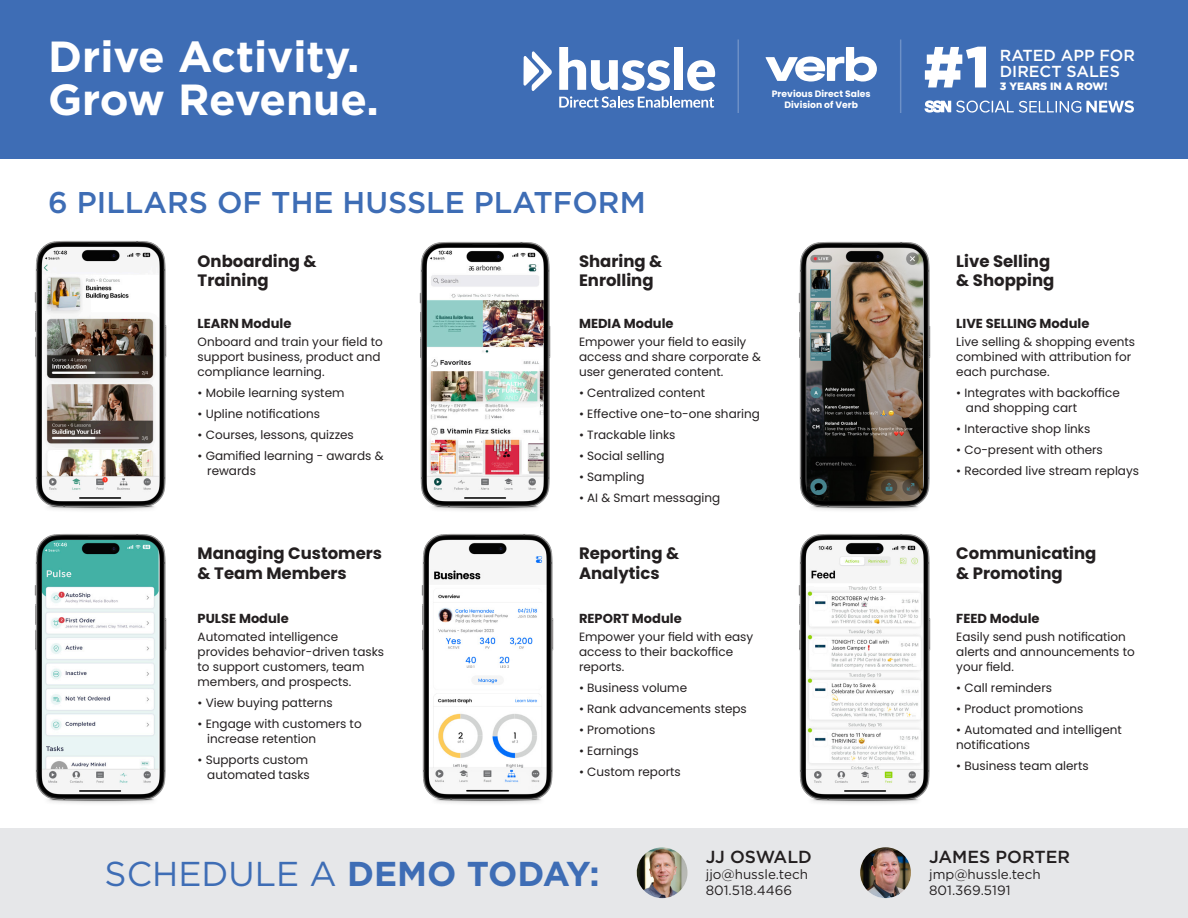
<style>
.page{position:relative;width:1188px;height:918px;background:#fff}
.page>*{position:absolute;margin:0;border:0;box-sizing:border-box;transform-origin:0 0}
.t1{font:900 57.9px "Gotham";color:#fff}
.t2{font:700 43.5px "Gotham";color:#fff}
.t3{font:700 34.5px "Gotham";color:#3e6db5}
.t4{font:500 30px "Gotham";color:#3e6db5}
.t5{font:500 17.4px "Gotham";color:#231f20}
.t6{font:700 16.5px/19.8px "Poppins";color:#231f20}
.t7{font:500 15.9px/15.9px "Gotham";color:#fff}
.t8{font:13.5px/16px "Gotham";color:#231f20}
.t9{font:700 13.05px "Poppins";color:#231f20}
.t10{font:12px/15px "Poppins";color:#231f20}
.t11{font:900 10.65px "Gotham";color:#fff}
.t12{font:700 9.15px/11.1px "Poppins";color:#fff;text-align:center}
.s1{font-weight:400}
</style>
<div class="page">
<div style="left:0;top:0;width:1188px;height:158px;background:#3e6db5"></div>
<div style="left:0;top:829px;width:1188px;height:89px;background:#e6e7e9"></div>
<svg style="left:925px;top:100px;width:209px;height:13px"></svg>
<img style="left:637px;top:847px;width:51px;height:51px;border-radius:25px">
<img style="left:860px;top:847px;width:51px;height:51px;border-radius:25px">
<svg style="left:765px;top:47px;width:112px;height:35px"></svg>
<hr style="left:737px;top:39px;width:2px;height:74px;background:#fff">
<hr style="left:900px;top:39px;width:1px;height:74px;background:#fff">
<svg style="left:559px;top:47px;width:156px;height:61px"></svg>
<svg style="left:524px;top:51px;width:28px;height:40px"></svg>
<img style="left:34px;top:241px;width:133px;height:269px">
<img style="left:419px;top:241px;width:132px;height:269px">
<img style="left:798px;top:241px;width:133px;height:269px">
<img style="left:798px;top:534px;width:133px;height:269px">
<img style="left:34px;top:534px;width:133px;height:269px">
<img style="left:421px;top:534px;width:133px;height:269px">
<p class="t2" style="left:48px;top:28px;width:313px">Drive Activity.</p>
<p class="t2" style="left:48px;top:71px;width:332px">Grow Revenue.</p>
<p class="t4" style="left:48px;top:185px;width:599px">6 PILLARS OF THE HUSSLE PLATFORM</p>
<p class="t12" style="left:772px;top:88px;width:100px">Previous Direct Sales<br>Division of Verb</p>
<p class="t1" style="left:923px;top:34px;width:68px">#1</p>
<p class="t7" style="left:1000px;top:47px;width:137px">RATED APP FOR<br>DIRECT SALES</p>
<p class="t11" style="left:1000px;top:80px;width:109px">3 YEARS IN A ROW!</p>
<p class="t6" style="left:198px;top:251px;width:121px">Onboarding &amp;<br>Training</p>
<p class="t9" style="left:198px;top:316px;width:95px">LEARN Module</p>
<p class="t10" style="left:198px;top:335px;width:187px">Onboard and train your field to</p>
<p class="t10" style="left:198px;top:350px;width:184px">support business, product and</p>
<p class="t10" style="left:198px;top:365px;width:128px">compliance learning.</p>
<p class="t10" style="left:198px;top:386px;width:148px">• Mobile learning system</p>
<p class="t10" style="left:198px;top:407px;width:124px">• Upline notifications</p>
<p class="t10" style="left:198px;top:428px;width:158px">• Courses, lessons, quizzes</p>
<p class="t10" style="left:207px;top:449px;width:178px;text-indent:-10px">• Gamified learning - awards &amp; rewards</p>
<p class="t6" style="left:198px;top:544px;width:186px">Managing Customers</p>
<p class="t6" style="left:198px;top:563px;width:151px">&amp; Team Members</p>
<p class="t9" style="left:198px;top:611px;width:93px">PULSE Module</p>
<p class="t10" style="left:198px;top:629px;width:142px">Automated intelligence</p>
<p class="t10" style="left:198px;top:644px;width:188px">provides behavior-driven tasks</p>
<p class="t10" style="left:198px;top:659px;width:168px">to support customers, team</p>
<p class="t10" style="left:198px;top:674px;width:155px">members, and prospects.</p>
<p class="t10" style="left:198px;top:695px;width:137px">• View buying patterns</p>
<p class="t10" style="left:198px;top:716px;width:166px">• Engage with customers to</p>
<p class="t10" style="left:207px;top:731px;width:110px">increase retention</p>
<p class="t10" style="left:198px;top:752px;width:114px;text-align:right">• Supports custom automated tasks</p>
<p class="t6" style="left:579px;top:251px;width:85px">Sharing &amp;<br>Enrolling</p>
<p class="t6" style="left:956px;top:251px;width:100px">Live Selling &amp; Shopping</p>
<p class="t9" style="left:579px;top:316px;width:96px">MEDIA Module</p>
<p class="t10" style="left:579px;top:335px;width:169px">Empower your field to easily</p>
<p class="t10" style="left:579px;top:350px;width:183px">access and share corporate &amp;</p>
<p class="t10" style="left:579px;top:365px;width:146px">user generated content.</p>
<p class="t10" style="left:579px;top:386px;width:128px">• Centralized content</p>
<p class="t10" style="left:579px;top:407px;width:182px">• Effective one-to-one sharing</p>
<p class="t10" style="left:579px;top:428px;width:98px">• Trackable links</p>
<p class="t10" style="left:579px;top:449px;width:87px">• Social selling</p>
<p class="t10" style="left:579px;top:470px;width:67px">• Sampling</p>
<p class="t10" style="left:579px;top:491px;width:143px">• AI &amp; Smart messaging</p>
<p class="t9" style="left:956px;top:316px;width:135px">LIVE SELLING Module</p>
<p class="t10" style="left:956px;top:335px;width:180px">Live selling &amp; shopping events</p>
<p class="t10" style="left:956px;top:350px;width:176px">combined with attribution for</p>
<p class="t10" style="left:956px;top:365px;width:95px">each purchase.</p>
<p class="t10" style="left:956px;top:386px;width:165px">• Integrates with backoffice</p>
<p class="t10" style="left:966px;top:401px;width:113px">and shopping cart</p>
<p class="t10" style="left:956px;top:422px;width:136px">• Interactive shop links</p>
<p class="t10" style="left:956px;top:443px;width:148px">• Co-present with others</p>
<p class="t10" style="left:956px;top:464px;width:184px">• Recorded live stream replays</p>
<p class="t6" style="left:579px;top:544px;width:102px">Reporting &amp;<br>Analytics</p>
<p class="t6" style="left:956px;top:544px;width:142px">Communicating &amp; Promoting</p>
<p class="t9" style="left:579px;top:611px;width:104px">REPORT Module</p>
<p class="t10" style="left:579px;top:629px;width:176px">Empower your field with easy</p>
<p class="t10" style="left:579px;top:644px;width:156px">access to their backoffice</p>
<p class="t10" style="left:579px;top:659px;width:47px">reports.</p>
<p class="t10" style="left:579px;top:680px;width:110px">• Business volume</p>
<p class="t10" style="left:579px;top:701px;width:169px">• Rank advancements steps</p>
<p class="t10" style="left:579px;top:722px;width:78px">• Promotions</p>
<p class="t10" style="left:579px;top:743px;width:61px">• Earnings</p>
<p class="t10" style="left:579px;top:764px;width:103px">• Custom reports</p>
<p class="t9" style="left:956px;top:611px;width:85px">FEED Module</p>
<p class="t10" style="left:956px;top:629px;width:171px">Easily send push notification</p>
<p class="t10" style="left:956px;top:644px;width:180px">alerts and announcements to</p>
<p class="t10" style="left:956px;top:659px;width:59px">your field.</p>
<p class="t10" style="left:956px;top:680px;width:97px">• Call reminders</p>
<p class="t10" style="left:956px;top:701px;width:129px">• Product promotions</p>
<p class="t10" style="left:956px;top:722px;width:167px">• Automated and intelligent</p>
<p class="t10" style="left:956px;top:737px;width:75px">notifications</p>
<p class="t10" style="left:956px;top:758px;width:134px">• Business team alerts</p>
<p class="t3" style="left:105px;top:851px;width:497px"><span class="s1">SCHEDULE A</span> DEMO TODAY:</p>
<p class="t5" style="left:706px;top:847px;width:108px">JJ OSWALD</p>
<p class="t8" style="left:706px;top:866px;width:104px">jjo@hussle.tech<br>801.518.4466</p>
<p class="t5" style="left:929px;top:847px;width:143px">JAMES PORTER</p>
<p class="t8" style="left:929px;top:866px;width:113px">jmp@hussle.tech<br>801.369.5191</p>
</div>
